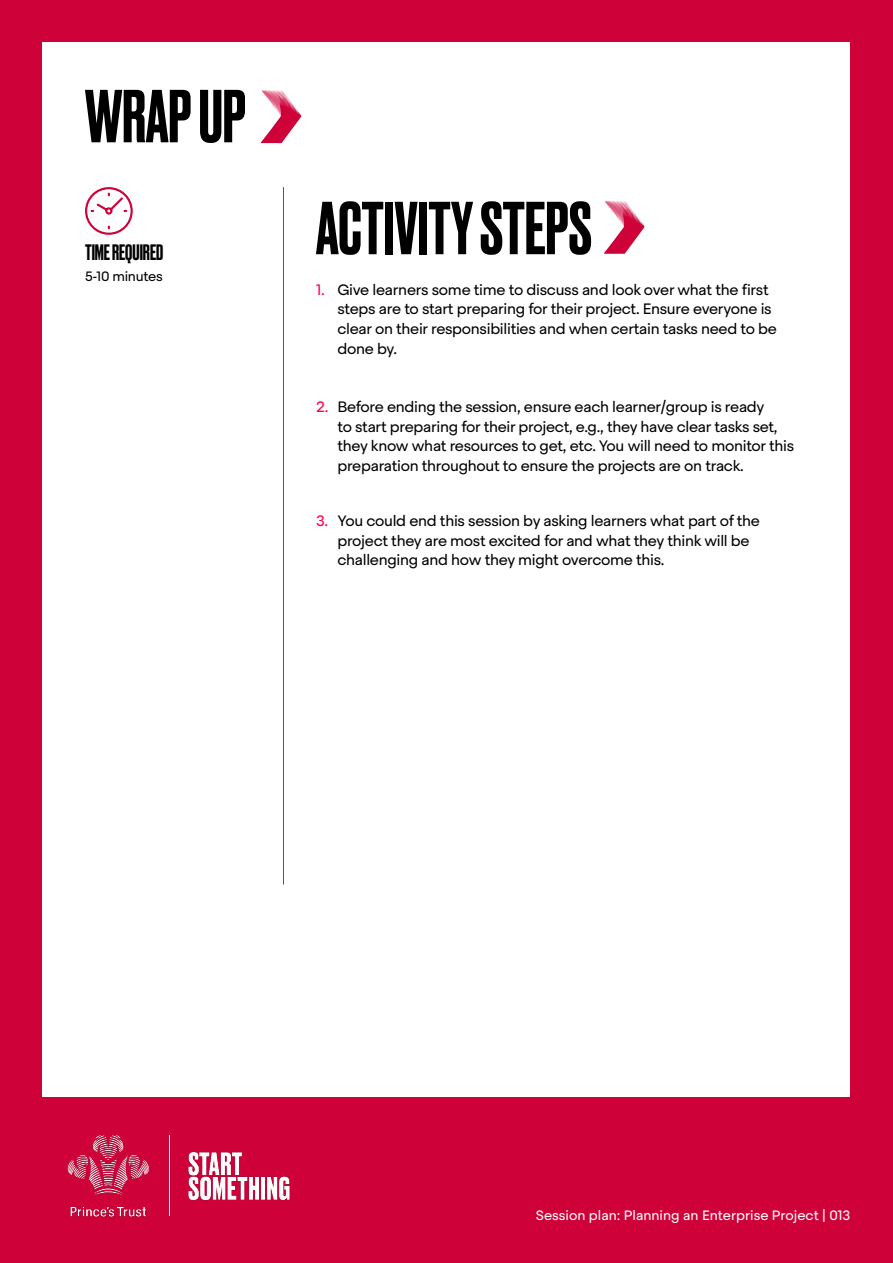
<style>
.page{position:relative;width:893px;height:1263px;background:#ce0138}
.page>*{position:absolute;margin:0;border:0;box-sizing:border-box;transform-origin:0 0}
.t1{font:500 70.5px "Druk";color:#000}
.t2{font:500 21px "Druk";color:#000}
.t3{font:15px/19.5px "Steradian";letter-spacing:-.02em;color:#000}
.t4{font:13.5px "Steradian";color:#fff}
.t5{font:13.5px "Steradian";letter-spacing:-.02em;color:#000}
.s1{color:#ff034b}
</style>
<div class="page">
<div style="left:43px;top:43px;width:807px;height:1054px;background:#fff"></div>
<svg style="left:261px;top:90px;width:40px;height:53px"></svg>
<hr style="left:283px;top:187px;width:1px;height:697px;background:#ff034b">
<svg style="left:85px;top:187px;width:48px;height:48px"></svg>
<svg style="left:604px;top:201px;width:40px;height:53px"></svg>
<img style="left:67px;top:1134px;width:223px;height:83px">
<h1 class="t1" style="left:85px;top:68px;width:162px">WRAP UP</h1>
<h2 class="t2" style="left:85px;top:238px;width:80px">TIME REQUIRED</h2>
<p class="t5" style="left:85px;top:268px;width:79px">5-10 minutes</p>
<h1 class="t1" style="left:316px;top:180px;width:277px">ACTIVITY STEPS</h1>
<p class="t3" style="left:337px;top:280px;width:441px;text-indent:-21px"><span class="s1">1.</span> Give learners some time to discuss and look over what the first steps are to start preparing for their project. Ensure everyone is clear on their responsibilities and when certain tasks need to be done by.</p>
<p class="t3" style="left:337px;top:397px;width:458px;text-indent:-21px"><span class="s1">2.</span> Before ending the session, ensure each learner/group is ready<br>to start preparing for their project, e.g., they have clear tasks set, they know what resources to get, etc. You will need to monitor this preparation throughout to ensure the projects are on track.</p>
<p class="t3" style="left:337px;top:511px;width:424px;text-indent:-21px"><span class="s1">3.</span> You could end this session by asking learners what part of the project they are most excited for and what they think will be challenging and how they might overcome this.</p>
<p class="t4" style="left:536px;top:1207px;width:316px">Session plan: Planning an Enterprise Project | 013</p>
</div>
